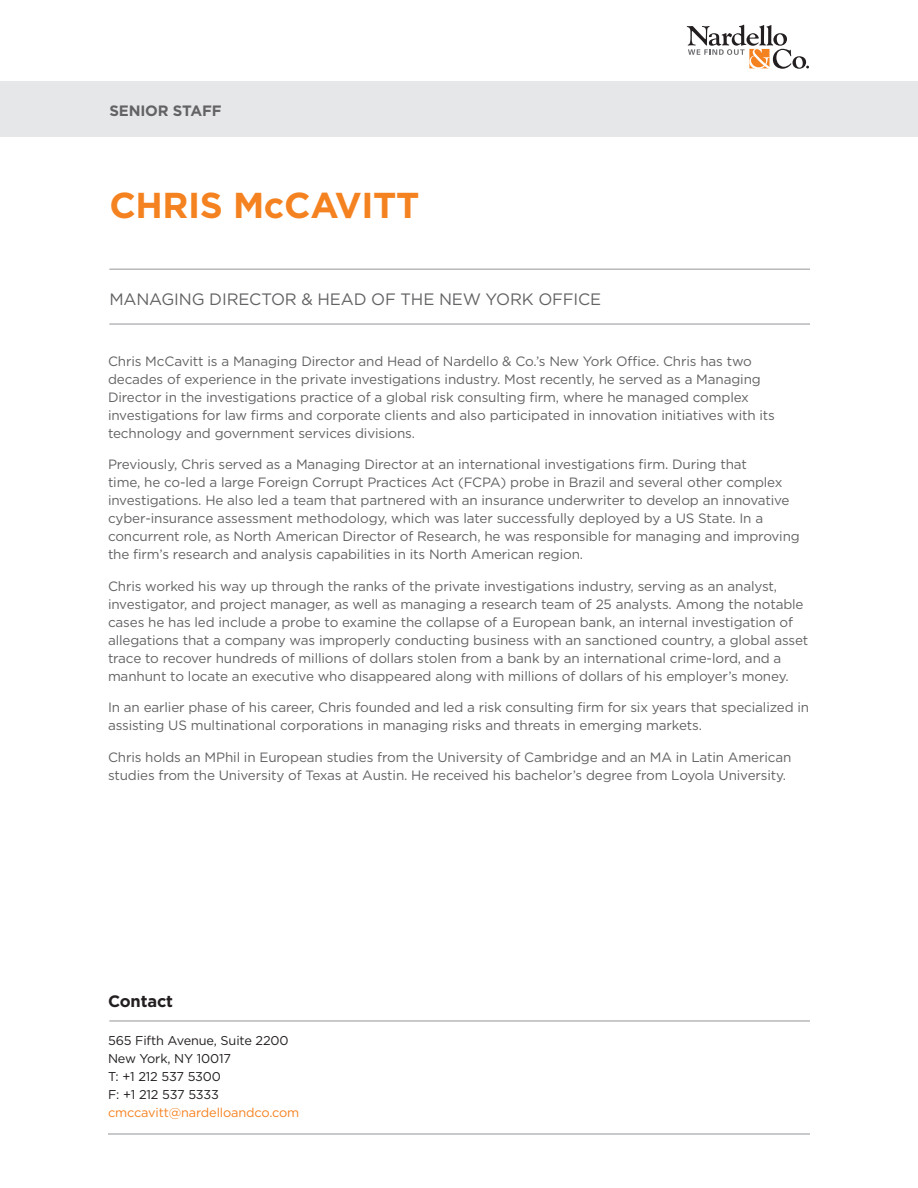
<style>
.page{position:relative;width:918px;height:1188px;background:#fff}
.page>*{position:absolute;margin:0;border:0;box-sizing:border-box;transform-origin:0 0}
.Body_copy{font:700 36px "Gotham";letter-spacing:-.01em;color:#f58220}
.Body_copy-2{font:16.5px "Gotham";letter-spacing:-.01em;color:#636366}
.Contact_header{font:700 16.5px "Gotham";letter-spacing:-.01em;color:#231f20}
.Body_copy-3{font:700 15px "Gotham";letter-spacing:-.01em;color:#636366}
.Body_copy-4{font:13.5px/18px "Gotham";letter-spacing:-.01em;color:#636366}
.body_copy_2{font:12.75px "Gotham";letter-spacing:-.01em;color:#231f20}
.body_copy_2-2{font:12.75px "Gotham";letter-spacing:-.01em;color:#f58220}
</style>
<div class="page">
<hr style="left:108px;top:1134px;width:702px;height:1px;background:#939598">
<div style="left:0;top:81px;width:918px;height:56px;background:#e6e7e9"></div>
<svg style="left:687px;top:25px;width:122px;height:44px"></svg>
<hr style="left:109px;top:269px;width:701px;height:1px;background:#939598">
<hr style="left:109px;top:324px;width:701px;height:1px;background:#939598">
<hr style="left:109px;top:1021px;width:701px;height:1px;background:#939598">
<p class="Body_copy-3" style="left:109px;top:100px;width:114px">SENIOR STAFF</p>
<p class="Body_copy" style="left:109px;top:181px;width:312px">CHRIS McCAVITT</p>
<p class="Body_copy-2" style="left:109px;top:289px;width:493px">MANAGING DIRECTOR &amp; HEAD OF THE NEW YORK OFFICE</p>
<p class="Body_copy-4" style="left:108px;top:352px;width:668px">Chris McCavitt is a Managing Director and Head of Nardello &amp; Co.’s New York Office. Chris has two decades of experience in the private investigations industry. Most recently, he served as a Managing Director in the investigations practice of a global risk consulting firm, where he managed complex investigations for law firms and corporate clients and also participated in innovation initiatives with its technology and government services divisions.</p>
<p class="Body_copy-4" style="left:108px;top:455px;width:693px">Previously, Chris served as a Managing Director at an international investigations firm. During that<br>time, he co-led a large Foreign Corrupt Practices Act (FCPA) probe in Brazil and several other complex investigations. He also led a team that partnered with an insurance underwriter to develop an innovative cyber-insurance assessment methodology, which was later successfully deployed by a US State. In a concurrent role, as North American Director of Research, he was responsible for managing and improving the firm’s research and analysis capabilities in its North American region.</p>
<p class="Body_copy-4" style="left:108px;top:577px;width:702px">Chris worked his way up through the ranks of the private investigations industry, serving as an analyst, investigator, and project manager, as well as managing a research team of 25 analysts. Among the notable cases he has led include a probe to examine the collapse of a European bank, an internal investigation of allegations that a company was improperly conducting business with an sanctioned country, a global asset trace to recover hundreds of millions of dollars stolen from a bank by an international crime-lord, and a manhunt to locate an executive who disappeared along with millions of dollars of his employer’s money.</p>
<p class="Body_copy-4" style="left:108px;top:698px;width:703px">In an earlier phase of his career, Chris founded and led a risk consulting firm for six years that specialized in assisting US multinational corporations in managing risks and threats in emerging markets.</p>
<p class="Body_copy-4" style="left:108px;top:748px;width:685px">Chris holds an MPhil in European studies from the University of Cambridge and an MA in Latin American studies from the University of Texas at Austin. He received his bachelor’s degree from Loyola University.</p>
<p class="Contact_header" style="left:108px;top:990px;width:67px">Contact</p>
<p class="body_copy_2" style="left:108px;top:1032px;width:182px">565 Fifth Avenue, Suite 2200</p>
<p class="body_copy_2" style="left:108px;top:1050px;width:125px">New York, NY 10017</p>
<p class="body_copy_2" style="left:108px;top:1068px;width:115px">T: +1 212 537 5300</p>
<p class="body_copy_2" style="left:108px;top:1086px;width:113px">F: +1 212 537 5333</p>
<p class="body_copy_2-2" style="left:108px;top:1104px;width:193px">cmccavitt@nardelloandco.com</p>
</div>
